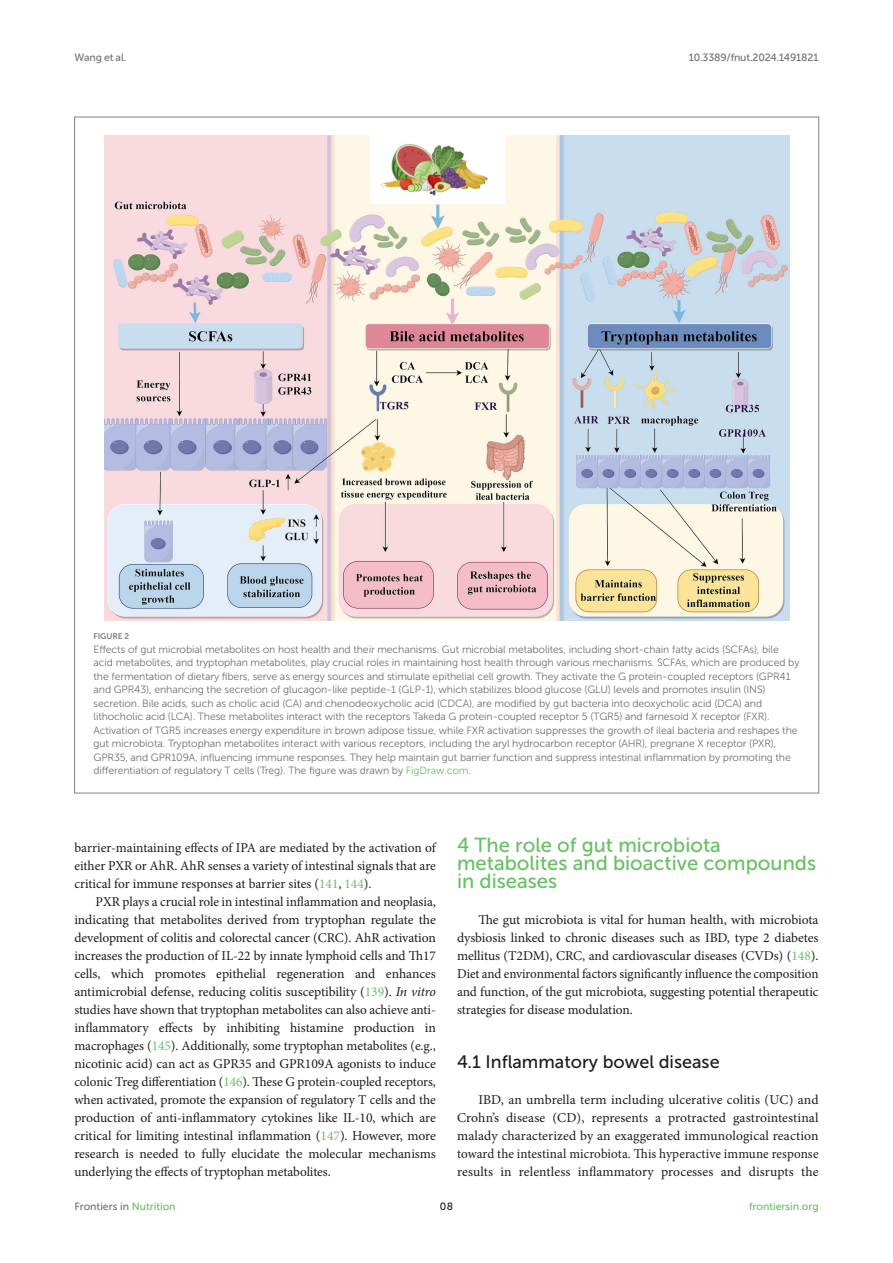
<style>
.page{position:relative;width:893px;height:1263px;background:#fff}
.page>*{position:absolute;margin:0;border:0;box-sizing:border-box;transform-origin:0 0}
.HEAD_1{font:20.25px/18px "Museo Sans 500";color:#65c161}
.HEAD_2{font:18px "Museo Sans 500";color:#1b1c1b}
.TEXT{font:13.5px/18px "Minion Pro";letter-spacing:-.005em;color:#1b1c1b;text-align:justify}
.TEXT_FLUSH{font:13.5px/18px "Minion Pro";color:#1b1c1b;text-align:justify}
.FIG_LEG{font:10.5px/13.5px "Museo Sans 300";letter-spacing:-.01em;color:#706f70}
.t1{font:10.5px "Museo Sans 500";letter-spacing:-.015em;color:#706f70}
.t2{font:10.5px "Museo Sans 500";color:#65c161}
.t3{font:10.5px "Museo Sans 500";color:#1b1c1b}
.FIG_HD{font:8.25px "Museo Sans 700";letter-spacing:-.01em;color:#7e7f7f}
.s1{color:#65c161}
.s2{font-style:italic}
</style>
<div class="page">
<img style="left:104px;top:136px;width:685px;height:484px">
<p class="t1" style="left:74px;top:51px;width:53px">Wang et al.</p>
<p class="t1" style="left:689px;top:51px;width:131px">10.3389/fnut.2024.1491821</p>
<p class="FIG_HD" style="left:94px;top:632px;width:37px">FIGURE 2</p>
<p class="FIG_LEG" style="left:94px;top:642px;width:707px">Effects of gut microbial metabolites on host health and their mechanisms. Gut microbial metabolites, including short-chain fatty acids (SCFAs), bile acid metabolites, and tryptophan metabolites, play crucial roles in maintaining host health through various mechanisms. SCFAs, which are produced by the fermentation of dietary fibers, serve as energy sources and stimulate epithelial cell growth. They activate the G protein-coupled receptors (GPR41 and GPR43), enhancing the secretion of glucagon-like peptide-1 (GLP-1), which stabilizes blood glucose (GLU) levels and promotes insulin (INS) secretion. Bile acids, such as cholic acid (CA) and chenodeoxycholic acid (CDCA), are modified by gut bacteria into deoxycholic acid (DCA) and lithocholic acid (LCA). These metabolites interact with the receptors Takeda G protein-coupled receptor 5 (TGR5) and farnesoid X receptor (FXR).<br>Activation of TGR5 increases energy expenditure in brown adipose tissue, while FXR activation suppresses the growth of ileal bacteria and reshapes the gut microbiota. Tryptophan metabolites interact with various receptors, including the aryl hydrocarbon receptor (AHR), pregnane X receptor (PXR), GPR35, and GPR109A, influencing immune responses. They help maintain gut barrier function and suppress intestinal inflammation by promoting the differentiation of regulatory T cells (Treg). The figure was drawn by <span class="s1">FigDraw.com</span>.</p>
<p class="TEXT" style="left:74px;top:839px;width:363px">barrier-maintaining effects of IPA are mediated by the activation of either PXR or AhR. AhR senses a variety of intestinal signals that are critical for immune responses at barrier sites (<span class="s1">141</span>, <span class="s1">144</span>).</p>
<p class="TEXT" style="left:74px;top:893px;width:363px;text-indent:21px">PXR plays a crucial role in intestinal inflammation and neoplasia, indicating that metabolites derived from tryptophan regulate the development of colitis and colorectal cancer (CRC). AhR activation increases the production of IL-22 by innate lymphoid cells and Th17 cells, which promotes epithelial regeneration and enhances antimicrobial defense, reducing colitis susceptibility (<span class="s1">139</span>). <span class="s2">In vitro </span>studies have shown that tryptophan metabolites can also achieve anti&shy;inflammatory effects by inhibiting histamine production in macrophages (<span class="s1">145</span>). Additionally, some tryptophan metabolites (e.g., nicotinic acid) can act as GPR35 and GPR109A agonists to induce colonic Treg differentiation (<span class="s1">146</span>). These G protein-coupled receptors, when activated, promote the expansion of regulatory T cells and the production of anti-inflammatory cytokines like IL-10, which are critical for limiting intestinal inflammation (<span class="s1">147</span>). However, more research is needed to fully elucidate the molecular mechanisms underlying the effects of tryptophan metabolites.</p>
<p class="HEAD_1" style="left:457px;top:836px;width:360px">4 The role of gut microbiota metabolites and bioactive compounds in diseases</p>
<p class="TEXT_FLUSH" style="left:457px;top:911px;width:363px;text-indent:21px">The gut microbiota is vital for human health, with microbiota dysbiosis linked to chronic diseases such as IBD, type 2 diabetes mellitus (T2DM), CRC, and cardiovascular diseases (CVDs) (<span class="s1">148</span>).<br>Diet and environmental factors significantly influence the composition and function, of the gut microbiota, suggesting potential therapeutic strategies for disease modulation.</p>
<p class="HEAD_2" style="left:457px;top:1052px;width:264px">4.1 Inflammatory bowel disease</p>
<p class="TEXT_FLUSH" style="left:457px;top:1091px;width:363px;text-indent:21px">IBD, an umbrella term including ulcerative colitis (UC) and Crohn’s disease (CD), represents a protracted gastrointestinal malady characterized by an exaggerated immunological reaction toward the intestinal microbiota. This hyperactive immune response results in relentless inflammatory processes and disrupts the</p>
<p class="t1" style="left:74px;top:1200px;width:103px">Frontiers in <span class="s1">Nutrition</span></p>
<p class="t3" style="left:440px;top:1200px;width:15px">08</p>
<p class="t2" style="left:749px;top:1200px;width:71px">frontiersin.org</p>
</div>
